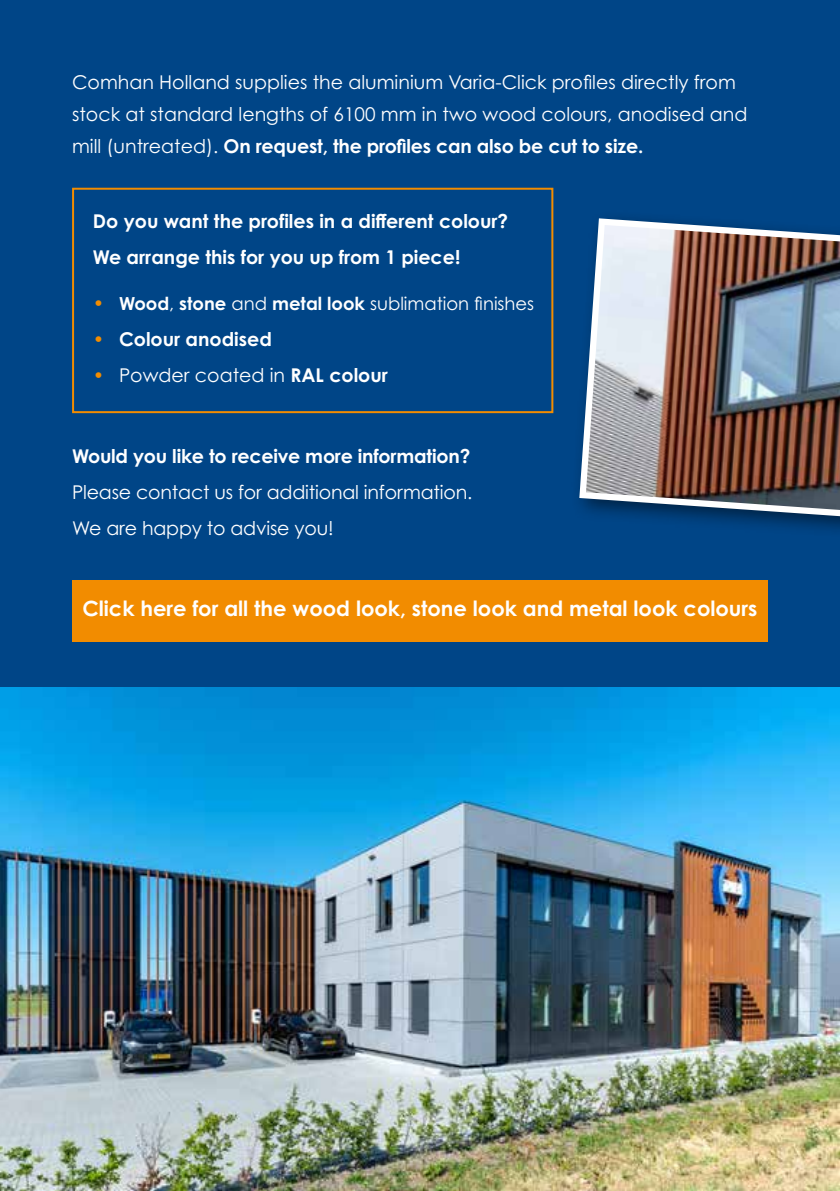
<style>
.page{position:relative;width:840px;height:1191px;background:#fff}
.page>*{position:absolute;margin:0;border:0;box-sizing:border-box;transform-origin:0 0}
.t1{font:700 21px "Century Gothic Pro";color:#fff}
.t2{font:19px/32px "Century Gothic Pro";color:#fff}
.t3{font:700 19px/36px "Century Gothic Pro";color:#fff}
.t4{font:18px "Century Gothic Pro";color:#fff}
.s1{font-weight:700}
.s2{font-size:19px;color:#f28c00}
.s3{font-weight:400;color:#f28c00}
.s4{color:#f28c00}
</style>
<div class="page">
<div style="left:0;top:0;width:839px;height:1191px;background:#004587"></div>
<img style="left:0;top:688px;width:839px;height:503px">
<div style="left:72px;top:580px;width:695px;height:61px;background:#f28c00"></div>
<div style="left:570px;top:210px;width:269px;height:330px;background:#000;opacity:.5"></div>
<img style="left:575px;top:215px;width:264px;height:306px">
<div style="left:72px;top:188px;width:481px;height:225px;border:2px solid #f28c00"></div>
<p class="t2" style="left:72px;top:66px;width:676px">Comhan Holland supplies the aluminium Varia-Click profiles directly from stock at standard lengths of 6100 mm in two wood colours, anodised and mill (untreated). <span class="s1">On request, the profiles can also be cut to size.</span></p>
<p class="t3" style="left:93px;top:202px;width:416px">Do you want the profiles in a different colour?<br>We arrange this for you up from 1 piece!</p>
<p class="t4" style="left:93px;top:292px;width:442px"><span class="s2">•</span> <span class="s1">Wood</span>, <span class="s1">stone</span> and <span class="s1">metal look</span> sublimation finishes</p>
<p class="t3" style="left:93px;top:320px;width:180px"><span class="s3">•</span> Colour anodised</p>
<p class="t2" style="left:93px;top:358px;width:296px"><span class="s4">•</span> Powder coated in <span class="s1">RAL colour</span></p>
<p class="t3" style="left:72px;top:438px;width:399px">Would you like to receive more information?</p>
<p class="t2" style="left:72px;top:474px;width:401px;line-height:36px">Please contact us for additional information.<br>We are happy to advise you!</p>
<p class="t1" style="left:82px;top:595px;width:676px">Click here for all the wood look, stone look and metal look colours</p>
</div>
